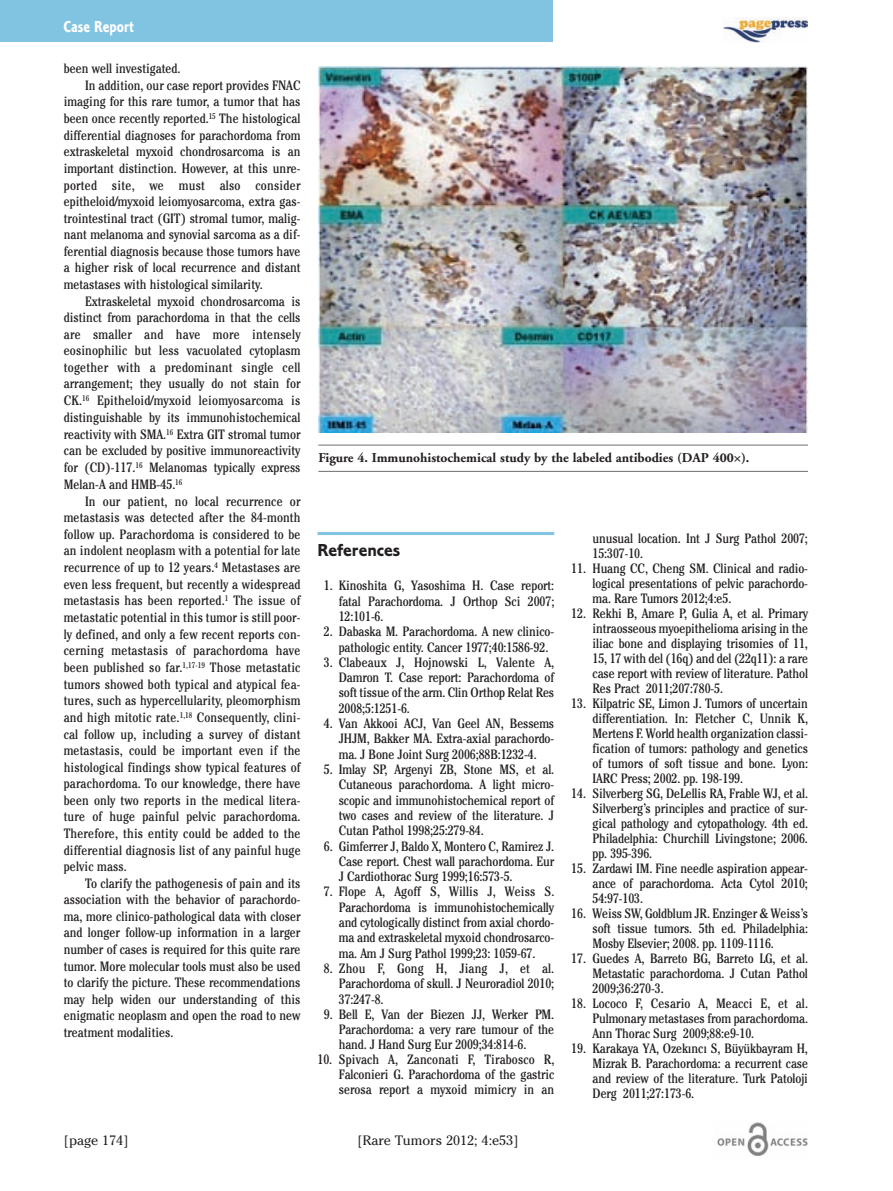
<style>
.page{position:relative;width:893px;height:1191px;background:#fff}
.page>*{position:absolute;margin:0;border:0;box-sizing:border-box;transform-origin:0 0}
.t1{font:18px "Corinthian Bold Plain";color:#231f20}
.t2{font:16.5px "Corinthian Bold Condensed Plain";color:#fff}
.t3{font:condensed 13.5px/15px "Cheltenham";color:#231f20;text-align:justify}
.t4{font:condensed 13.5px "Cheltenham";letter-spacing:.02em;color:#231f20}
.t5{font:700 13.5px "Adobe Garamond";color:#231f20}
.t6{font:13.5px "Cheltenham";color:#231f20}
</style>
<div class="page">
<hr style="left:317px;top:532px;width:237px;height:3px;background:#81c4e2">
<div style="left:0;top:0;width:553px;height:42px;background:#81c4e2"></div>
<img style="left:717px;top:1123px;width:91px;height:33px">
<img style="left:723px;top:17px;width:84px;height:26px">
<img style="left:318px;top:66px;width:490px;height:367px">
<hr style="left:318px;top:445px;width:490px;height:1px;background:#6c6d70">
<hr style="left:318px;top:471px;width:490px;height:1px;background:#6c6d70">
<p class="t2" style="left:63px;top:21px;width:72px">Case Report</p>
<p class="t3" style="left:64px;top:62px;width:118px">been well investigated.</p>
<p class="t3" style="left:85px;top:79px;width:217px">In addition, our case report provides FNAC</p>
<p class="t3" style="left:64px;top:95px;width:238px">imaging for this rare tumor, a tumor that has</p>
<p class="t3" style="left:64px;top:112px;width:238px">been once recently reported.<sup>15</sup> The histological</p>
<p class="t3" style="left:64px;top:129px;width:238px">differential diagnoses for parachordoma from</p>
<p class="t3" style="left:64px;top:145px;width:238px">extraskeletal myxoid chondrosarcoma is an</p>
<p class="t3" style="left:64px;top:162px;width:238px">important distinction. However, at this unre-</p>
<p class="t4" style="left:64px;top:180px;width:238px">ported site, we must also consider</p>
<p class="t3" style="left:64px;top:195px;width:238px">epitheloid/myxoid leiomyosarcoma, extra gas-</p>
<p class="t3" style="left:64px;top:212px;width:238px">trointestinal tract (GIT) stromal tumor, malig-</p>
<p class="t3" style="left:64px;top:228px;width:238px">nant melanoma and synovial sarcoma as a dif-</p>
<p class="t3" style="left:64px;top:245px;width:238px">ferential diagnosis because those tumors have</p>
<p class="t3" style="left:64px;top:261px;width:238px">a higher risk of local recurrence and distant</p>
<p class="t3" style="left:64px;top:278px;width:200px">metastases with histological similarity.</p>
<p class="t3" style="left:85px;top:295px;width:217px">Extraskeletal myxoid chondrosarcoma is</p>
<p class="t3" style="left:64px;top:311px;width:238px">distinct from parachordoma in that the cells</p>
<p class="t4" style="left:64px;top:329px;width:238px">are smaller and have more intensely</p>
<p class="t3" style="left:64px;top:344px;width:238px">eosinophilic but less vacuolated cytoplasm</p>
<p class="t4" style="left:64px;top:362px;width:238px">together with a predominant single cell</p>
<p class="t3" style="left:64px;top:377px;width:238px">arrangement; they usually do not stain for</p>
<p class="t3" style="left:64px;top:394px;width:238px">CK.<sup>16</sup> Epitheloid/myxoid leiomyosarcoma is</p>
<p class="t3" style="left:64px;top:411px;width:238px">distinguishable by its immunohistochemical</p>
<p class="t3" style="left:64px;top:428px;width:238px">reactivity with SMA.<sup>16</sup> Extra GIT stromal tumor</p>
<p class="t3" style="left:64px;top:444px;width:238px">can be excluded by positive immunoreactivity</p>
<p class="t3" style="left:64px;top:461px;width:238px">for (CD)-117.<sup>16</sup> Melanomas typically express</p>
<p class="t3" style="left:64px;top:478px;width:120px">Melan-A and HMB-45.<sup>16</sup></p>
<p class="t3" style="left:85px;top:494px;width:217px">In our patient, no local recurrence or</p>
<p class="t3" style="left:64px;top:511px;width:238px">metastasis was detected after the 84-month</p>
<p class="t3" style="left:64px;top:528px;width:238px">follow up. Parachordoma is considered to be</p>
<p class="t3" style="left:64px;top:544px;width:238px">an indolent neoplasm with a potential for late</p>
<p class="t3" style="left:64px;top:561px;width:238px">recurrence of up to 12 years.<sup>4</sup> Metastases are</p>
<p class="t3" style="left:64px;top:578px;width:238px">even less frequent, but recently a widespread</p>
<p class="t3" style="left:64px;top:594px;width:238px">metastasis has been reported.<sup>1</sup> The issue of</p>
<p class="t3" style="left:64px;top:611px;width:238px">metastatic potential in this tumor is still poor-</p>
<p class="t3" style="left:64px;top:628px;width:238px">ly defined, and only a few recent reports con-</p>
<p class="t3" style="left:64px;top:644px;width:238px">cerning metastasis of parachordoma have</p>
<p class="t3" style="left:64px;top:661px;width:238px">been published so far.<sup>1,17-19</sup> Those metastatic</p>
<p class="t3" style="left:64px;top:677px;width:238px">tumors showed both typical and atypical fea-</p>
<p class="t3" style="left:64px;top:694px;width:238px">tures, such as hypercellularity, pleomorphism</p>
<p class="t3" style="left:64px;top:711px;width:238px">and high mitotic rate.<sup>1,18</sup> Consequently, clini-</p>
<p class="t3" style="left:64px;top:727px;width:238px">cal follow up, including a survey of distant</p>
<p class="t3" style="left:64px;top:744px;width:238px">metastasis, could be important even if the</p>
<p class="t3" style="left:64px;top:761px;width:238px">histological findings show typical features of</p>
<p class="t3" style="left:64px;top:777px;width:238px">parachordoma. To our knowledge, there have</p>
<p class="t3" style="left:64px;top:794px;width:238px">been only two reports in the medical litera-</p>
<p class="t3" style="left:64px;top:810px;width:238px">ture of huge painful pelvic parachordoma.</p>
<p class="t3" style="left:64px;top:827px;width:238px">Therefore, this entity could be added to the</p>
<p class="t3" style="left:64px;top:843px;width:238px">differential diagnosis list of any painful huge</p>
<p class="t3" style="left:64px;top:860px;width:65px">pelvic mass.</p>
<p class="t3" style="left:85px;top:877px;width:217px">To clarify the pathogenesis of pain and its</p>
<p class="t3" style="left:64px;top:893px;width:238px">association with the behavior of parachordo-</p>
<p class="t3" style="left:64px;top:910px;width:238px">ma, more clinico-pathological data with closer</p>
<p class="t3" style="left:64px;top:926px;width:238px">and longer follow-up information in a larger</p>
<p class="t3" style="left:64px;top:943px;width:238px">number of cases is required for this quite rare</p>
<p class="t3" style="left:64px;top:959px;width:238px">tumor. More molecular tools must also be used</p>
<p class="t3" style="left:64px;top:976px;width:238px">to clarify the picture. These recommendations</p>
<p class="t3" style="left:64px;top:992px;width:238px">may help widen our understanding of this</p>
<p class="t3" style="left:64px;top:1009px;width:238px">enigmatic neoplasm and open the road to new</p>
<p class="t3" style="left:64px;top:1026px;width:111px">treatment modalities.</p>
<p class="t5" style="left:318px;top:453px;width:432px">Figure 4. Immunohistochemical study by the labeled antibodies (DAP 400 ).</p>
<h1 class="t1" style="left:317px;top:544px;width:84px">References</h1>
<p class="t3" style="left:339px;top:579px;width:217px;text-indent:-15px">1. Kinoshita G, Yasoshima H. Case report: fatal Parachordoma. J Orthop Sci 2007; 12:101-6.</p>
<p class="t3" style="left:339px;top:625px;width:217px;text-indent:-15px">2. Dabaska M. Parachordoma. A new clinico&shy;pathologic entity. Cancer 1977;40:1586-92.</p>
<p class="t3" style="left:339px;top:656px;width:217px;text-indent:-15px">3. Clabeaux J, Hojnowski L, Valente A, Damron T. Case report: Parachordoma of soft tissue of the arm. Clin Orthop Relat Res 2008;5:1251-6.</p>
<p class="t3" style="left:339px;top:717px;width:217px;text-indent:-15px">4. Van Akkooi ACJ, Van Geel AN, Bessems JHJM, Bakker MA. Extra-axial parachordo&shy;ma. J Bone Joint Surg 2006;88B:1232-4.</p>
<p class="t3" style="left:339px;top:763px;width:217px;text-indent:-15px">5. Imlay SP, Argenyi ZB, Stone MS, et al.<br>Cutaneous parachordoma. A light micro&shy;scopic and immunohistochemical report of two cases and review of the literature. J Cutan Pathol 1998;25:279-84.</p>
<p class="t3" style="left:339px;top:839px;width:217px;text-indent:-15px">6. Gimferrer J, Baldo X, Montero C, Ramirez J.<br>Case report. Chest wall parachordoma. Eur J Cardiothorac Surg 1999;16:573-5.</p>
<p class="t3" style="left:339px;top:885px;width:217px;text-indent:-15px">7. Flope A, Agoff S, Willis J, Weiss S.<br>Parachordoma is immunohistochemically and cytologically distinct from axial chordo&shy;ma and extraskeletal myxoid chondrosarco&shy;ma. Am J Surg Pathol 1999;23: 1059-67.</p>
<p class="t3" style="left:339px;top:962px;width:217px;text-indent:-15px">8. Zhou F, Gong H, Jiang J, et al.<br>Parachordoma of skull. J Neuroradiol 2010; 37:247-8.</p>
<p class="t3" style="left:339px;top:1007px;width:217px;text-indent:-15px">9. Bell E, Van der Biezen JJ, Werker PM.<br>Parachordoma: a very rare tumour of the hand. J Hand Surg Eur 2009;34:814-6.</p>
<p class="t3" style="left:339px;top:1053px;width:217px;text-indent:-21px">10. Spivach A, Zanconati F, Tirabosco R, Falconieri G. Parachordoma of the gastric serosa report a myxoid mimicry in an</p>
<p class="t3" style="left:593px;top:532px;width:217px">unusual location. Int J Surg Pathol 2007;<br>15:307-10.</p>
<p class="t3" style="left:593px;top:562px;width:217px;text-indent:-21px">11. Huang CC, Cheng SM. Clinical and radio&shy;logical presentations of pelvic parachordo&shy;ma. Rare Tumors 2012;4:e5.</p>
<p class="t3" style="left:593px;top:607px;width:217px;text-indent:-21px">12. Rekhi B, Amare P, Gulia A, et al. Primary intraosseous myoepithelioma arising in the iliac bone and displaying trisomies of 11, 15, 17 with del (16q) and del (22q11): a rare case report with review of literature. Pathol Res Pract 2011;207:780-5.</p>
<p class="t3" style="left:593px;top:697px;width:217px;text-indent:-21px">13. Kilpatric SE, Limon J. Tumors of uncertain differentiation. In: Fletcher C, Unnik K, Mertens F. World health organization classi&shy;fication of tumors: pathology and genetics of tumors of soft tissue and bone. Lyon:<br>IARC Press; 2002. pp. 198-199.</p>
<p class="t3" style="left:593px;top:787px;width:217px;text-indent:-21px">14. Silverberg SG, DeLellis RA, Frable WJ, et al.<br>Silverberg’s principles and practice of sur&shy;gical pathology and cytopathology. 4th ed.<br>Philadelphia: Churchill Livingstone; 2006. pp. 395-396.</p>
<p class="t3" style="left:593px;top:862px;width:217px;text-indent:-21px">15. Zardawi IM. Fine needle aspiration appear&shy;ance of parachordoma. Acta Cytol 2010; 54:97-103.</p>
<p class="t3" style="left:593px;top:907px;width:217px;text-indent:-21px">16. Weiss SW, Goldblum JR. Enzinger &amp; Weiss’s soft tissue tumors. 5th ed. Philadelphia:<br>Mosby Elsevier; 2008. pp. 1109-1116.</p>
<p class="t3" style="left:593px;top:952px;width:217px;text-indent:-21px">17. Guedes A, Barreto BG, Barreto LG, et al.<br>Metastatic parachordoma. J Cutan Pathol 2009;36:270-3.</p>
<p class="t3" style="left:593px;top:997px;width:217px;text-indent:-21px">18. Lococo F, Cesario A, Meacci E, et al.<br>Pulmonary metastases from parachordoma.<br>Ann Thorac Surg 2009;88:e9-10.</p>
<p class="t3" style="left:593px;top:1042px;width:217px;text-indent:-21px">19. Karakaya YA, Ozekıncı S, Büyükbayram H, Mizrak B. Parachordoma: a recurrent case and review of the literature. Turk Patoloji Derg 2011;27:173-6.</p>
<p class="t6" style="left:64px;top:1132px;width:66px">[page 174]</p>
<p class="t6" style="left:357px;top:1132px;width:163px">[Rare Tumors 2012; 4:e53]</p>
</div>
